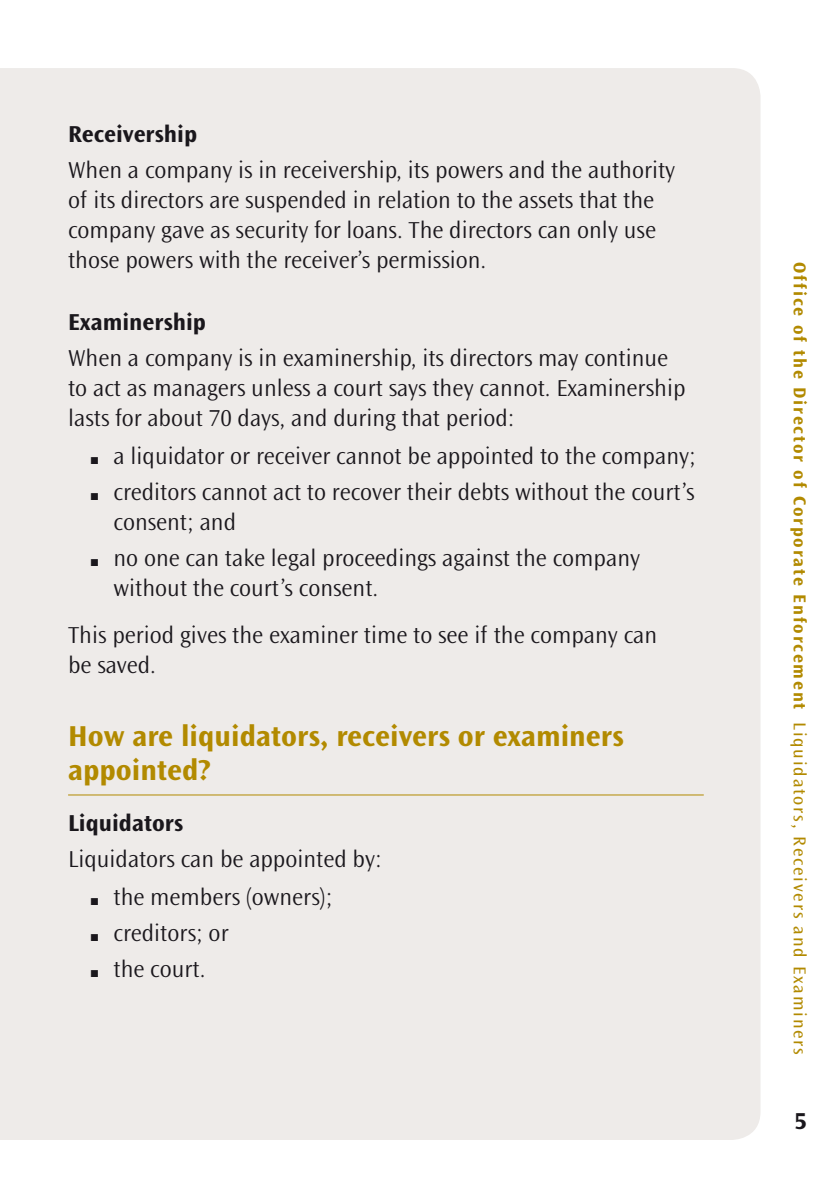
<style>
.page{position:relative;width:840px;height:1191px;background:#fff}
.page>*{position:absolute;margin:0;border:0;box-sizing:border-box;transform-origin:0 0}
.Head_0{font:700 30px/34px "Ocean Sans Std";color:#b28a00}
.Bodytext__3{font:300 24px/30px "Ocean Sans Std";color:#1a171c}
.Bodytext__1{font:300 24px/30px "Ocean Sans Std";color:#1a171c}
.Head_00{font:700 24px "Ocean Sans Std";color:#1a171c}
.Head_00_0B4{font:700 24px "Ocean Sans Std";color:#1a171c}
.t1{font:700 18px "Ocean Sans Std";letter-spacing:.1em;color:#b28a00}
.s1{font-weight:400}
</style>
<div class="page">
<div style="left:0;top:68px;width:760px;height:1072px;background:#eeebe9"></div>
<hr style="left:68px;top:794px;width:635px;height:1px;background:#b28a00">
<p class="Head_00" style="left:68px;top:121px;width:131px">Receivership</p>
<p class="Bodytext__3" style="left:68px;top:155px;width:608px">When a company is in receivership, its powers and the authority of its directors are suspended in relation to the assets that the company gave as security for loans. The directors can only use those powers with the receiver’s permission.</p>
<p class="Head_00" style="left:68px;top:308px;width:139px">Examinership</p>
<p class="Bodytext__1" style="left:68px;top:343px;width:618px">When a company is in examinership, its directors may continue to act as managers unless a court says they cannot. Examinership lasts for about 70 days, and during that period:</p>
<p class="Bodytext__3" style="left:91px;top:441px;width:606px">■ a liquidator or receiver cannot be appointed to the company;</p>
<p class="Bodytext__3" style="left:113px;top:477px;width:582px;text-indent:-23px">■ creditors cannot act to recover their debts without the court’s consent; and</p>
<p class="Bodytext__3" style="left:113px;top:543px;width:527px;text-indent:-23px">■ no one can take legal proceedings against the company without the court’s consent.</p>
<p class="Bodytext__3" style="left:68px;top:620px;width:590px">This period gives the examiner time to see if the company can be saved.</p>
<p class="Head_0" style="left:68px;top:719px;width:557px">How are liquidators, receivers or examiners appointed?</p>
<p class="Head_00_0B4" style="left:68px;top:809px;width:117px">Liquidators</p>
<p class="Bodytext__1" style="left:68px;top:844px;width:315px">Liquidators can be appointed by:</p>
<p class="Bodytext__3" style="left:91px;top:882px;width:243px">■ the members (owners);</p>
<p class="Bodytext__3" style="left:91px;top:918px;width:139px">■ creditors; or</p>
<p class="Bodytext__3" style="left:91px;top:954px;width:116px">■ the court.</p>
<p class="t1" style="left:809px;top:262px;width:794px;rotate:90deg">Office of the Director of Corporate Enforcement <span class="s1">Liquidators, Receivers and Examiners</span></p>
<p class="Head_00" style="left:793px;top:1107px;width:14px">5</p>
</div>
